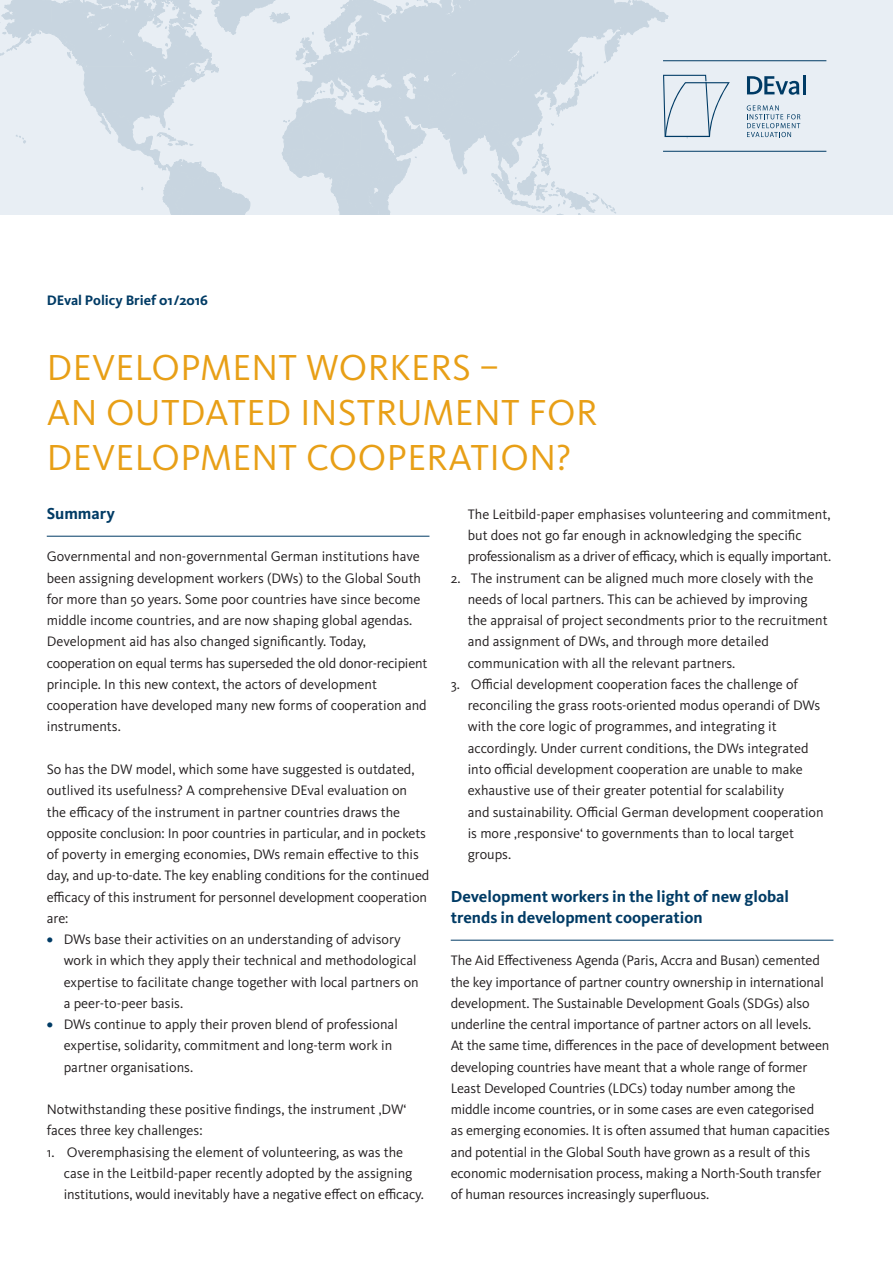
<style>
.page{position:relative;width:893px;height:1263px;background:#fff}
.page>*{position:absolute;margin:0;border:0;box-sizing:border-box;transform-origin:0 0}
.t1{font:37.5px/45px "Kievit OT";letter-spacing:.01em;color:#e89f16}
.t2{font:700 16.5px/21.3px "Kievit OT";color:#003b65}
.t3{font:14.25px/21.3px "Kievit OT";color:#231f20}
.t4{font:700 14.25px "Kievit OT";color:#003b65}
.s1{font-weight:700;color:#003b65}
</style>
<div class="page">
<div style="left:0;top:0;width:893px;height:215px;background:#e8eef4"></div>
<hr style="left:47px;top:536px;width:382px;height:1px;background:#003b65">
<hr style="left:451px;top:940px;width:382px;height:1px;background:#003b65">
<svg style="left:747px;top:76px;width:52px;height:19px"></svg>
<hr style="left:803px;top:75px;width:3px;height:19px;background:#003b65">
<svg style="left:0;top:0;width:730px;height:215px"></svg>
<hr style="left:663px;top:151px;width:163px;height:1px;background:#003b65">
<hr style="left:663px;top:60px;width:163px;height:1px;background:#003b65">
<svg style="left:747px;top:105px;width:53px;height:32px"></svg>
<p class="t4" style="left:47px;top:292px;width:163px">DEval Policy Brief 01/2016</p>
<h1 class="t1" style="left:47px;top:346px;width:552px">DEVELOPMENT WORKERS –<br>AN OUTDATED INSTRUMENT FOR<br>DEVELOPMENT COOPERATION?</h1>
<p class="t2" style="left:47px;top:503px;width:70px">Summary</p>
<p class="t3" style="left:47px;top:546px;width:382px">Governmental and non-governmental German institutions have been assigning development workers (DWs) to the Global South for more than 50 years. Some poor countries have since become middle income countries, and are now shaping global agendas.<br>Development aid has also changed significantly. Today, cooperation on equal terms has superseded the old donor-recipient principle. In this new context, the actors of development cooperation have developed many new forms of cooperation and instruments.</p>
<p class="t3" style="left:47px;top:759px;width:384px">So has the DW model, which some have suggested is outdated, outlived its usefulness? A comprehensive DEval evaluation on the efficacy of the instrument in partner countries draws the opposite conclusion: In poor countries in particular, and in pockets of poverty in emerging economies, DWs remain effective to this day, and up-to-date. The key enabling conditions for the continued efficacy of this instrument for personnel development cooperation are:</p>
<p class="t3" style="left:64px;top:929px;width:357px;text-indent:-17px"><span class="s1">•</span> DWs base their activities on an understanding of advisory work in which they apply their technical and methodological expertise to facilitate change together with local partners on a peer-to-peer basis.</p>
<p class="t3" style="left:64px;top:1014px;width:335px;text-indent:-17px"><span class="s1">•</span> DWs continue to apply their proven blend of professional expertise, solidarity, commitment and long-term work in partner organisations.</p>
<p class="t3" style="left:47px;top:1099px;width:361px">Notwithstanding these positive findings, the instrument ‚DW‘ faces three key challenges:</p>
<p class="t3" style="left:64px;top:1141px;width:361px;text-indent:-17px">1. Overemphasising the element of volunteering, as was the case in the Leitbild-paper recently adopted by the assigning institutions, would inevitably have a negative effect on efficacy.</p>
<p class="t3" style="left:468px;top:504px;width:365px">The Leitbild-paper emphasises volunteering and commitment, but does not go far enough in acknowledging the specific professionalism as a driver of efficacy, which is equally important.</p>
<p class="t3" style="left:468px;top:567px;width:362px;text-indent:-17px">2. The instrument can be aligned much more closely with the needs of local partners. This can be achieved by improving the appraisal of project secondments prior to the recruitment and assignment of DWs, and through more detailed communication with all the relevant partners.</p>
<p class="t3" style="left:468px;top:674px;width:357px;text-indent:-17px">3. Official development cooperation faces the challenge of reconciling the grass roots-oriented modus operandi of DWs with the core logic of programmes, and integrating it accordingly. Under current conditions, the DWs integrated into official development cooperation are unable to make exhaustive use of their greater potential for scalability<br>and sustainability. Official German development cooperation is more ‚responsive‘ to governments than to local target groups.</p>
<p class="t2" style="left:451px;top:885px;width:340px">Development workers in the light of new global trends in development cooperation</p>
<p class="t3" style="left:451px;top:950px;width:381px">The Aid Effectiveness Agenda (Paris, Accra and Busan) cemented the key importance of partner country ownership in international development. The Sustainable Development Goals (SDGs) also underline the central importance of partner actors on all levels.<br>At the same time, differences in the pace of development between developing countries have meant that a whole range of former Least Developed Countries (LDCs) today number among the middle income countries, or in some cases are even categorised as emerging economies. It is often assumed that human capacities and potential in the Global South have grown as a result of this economic modernisation process, making a North-South transfer of human resources increasingly superfluous.</p>
</div>
